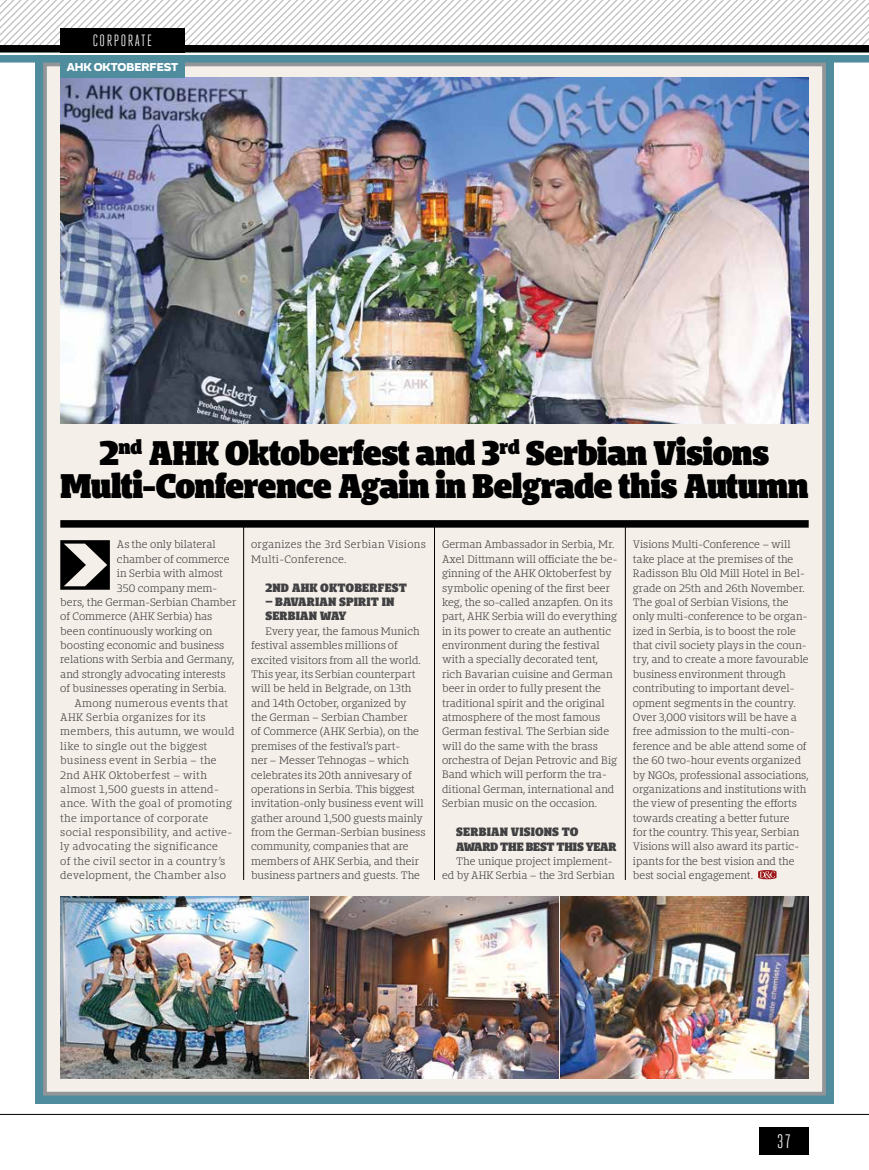
<style>
.page{position:relative;width:869px;height:1170px;background:#fff}
.page>*{position:absolute;margin:0;border:0;box-sizing:border-box;transform-origin:0 0}
.t1{font:900 31.75px/33.2px "Bommer Slab";letter-spacing:-.02em;color:#000;text-align:center}
.t2{font:19.38px "Heroic Condensed";color:#fff}
.t3{font:16.25px "Heroic Condensed";letter-spacing:.1em;color:#fff}
.t4{font:900 11.25px/14.4px "Bommer Slab";letter-spacing:.01em;color:#414042}
.t5{font:900 11.25px/14.4px "Bommer Slab";letter-spacing:-.02em;color:#414042}
.t6{font:700 10.88px "Blanc";color:#fff}
.t7{font:300 10px/14.4px "Bommer Slab";color:#414042}
.t8{font:300 10px/14.4px "Bommer Slab";letter-spacing:.03em;color:#414042}
.t9{font:300 10px "Bommer Slab";letter-spacing:.025em;color:#414042}
.t10{font:300 10px "Bommer Slab";letter-spacing:.02em;color:#414042}
</style>
<div class="page">
<div style="left:758px;top:1127px;width:50px;height:27px;background:#000"></div>
<hr style="left:0;top:1113px;width:868px;height:1px;background:#000">
<div style="left:35px;top:55px;width:798px;height:1048px;background:#4f8d9e"></div>
<div style="left:43px;top:63px;width:782px;height:1032px;background:#f4efe8;border:4px solid #939598"></div>
<svg style="left:60px;top:540px;width:50px;height:49px"></svg>
<svg style="left:758px;top:870px;width:18px;height:9px"></svg>
<hr style="left:434px;top:525px;width:1px;height:354px;background:#000">
<hr style="left:625px;top:525px;width:1px;height:354px;background:#000">
<hr style="left:243px;top:525px;width:1px;height:354px;background:#000">
<div style="left:60px;top:520px;width:748px;height:7px;background:#000"></div>
<img style="left:60px;top:78px;width:748px;height:345px">
<img style="left:60px;top:896px;width:248px;height:182px">
<img style="left:310px;top:896px;width:248px;height:182px">
<img style="left:560px;top:896px;width:248px;height:182px">
<div style="left:60px;top:55px;width:124px;height:23px;background:#4f8d9e"></div>
<svg style="left:0;top:0;width:868px;height:63px"></svg>
<h3 class="t3" style="left:93px;top:31px;width:61px">CORPORATE</h3>
<p class="t6" style="left:67px;top:60px;width:113px">AHK OKTOBERFEST</p>
<h1 class="t1" style="left:60px;top:435px;width:749px">2<sup>nd</sup> AHK Oktoberfest and 3<sup>rd</sup> Serbian Visions<br>Multi-Conference Again in Belgrade this Autumn</h1>
<p class="t7" style="left:117px;top:537px;width:100px">As the only bilateral</p>
<p class="t7" style="left:117px;top:552px;width:114px">chamber of commerce</p>
<p class="t7" style="left:117px;top:566px;width:107px">in Serbia with almost</p>
<p class="t7" style="left:117px;top:580px;width:102px">350 company mem-</p>
<p class="t7" style="left:60px;top:595px;width:178px">bers, the German-Serbian Chamber</p>
<p class="t7" style="left:60px;top:609px;width:153px">of Commerce (AHK Serbia) has</p>
<p class="t7" style="left:60px;top:623px;width:153px">been continuously working on</p>
<p class="t7" style="left:60px;top:638px;width:165px">boosting economic and business</p>
<p class="t7" style="left:60px;top:652px;width:175px">relations with Serbia and Germany,</p>
<p class="t7" style="left:60px;top:667px;width:167px">and strongly advocating interests</p>
<p class="t7" style="left:60px;top:681px;width:168px">of businesses operating in Serbia.</p>
<p class="t10" style="left:74px;top:695px;width:155px">Among numerous events that</p>
<p class="t8" style="left:60px;top:710px;width:147px">AHK Serbia organizes for its</p>
<p class="t8" style="left:60px;top:724px;width:176px">members, this autumn, we would</p>
<p class="t9" style="left:60px;top:738px;width:148px">like to single out the biggest</p>
<p class="t8" style="left:60px;top:753px;width:158px">business event in Serbia – the</p>
<p class="t8" style="left:60px;top:767px;width:148px">2nd AHK Oktoberfest – with</p>
<p class="t8" style="left:60px;top:782px;width:160px">almost 1,500 guests in attend-</p>
<p class="t8" style="left:60px;top:796px;width:173px">ance. With the goal of promoting</p>
<p class="t8" style="left:60px;top:810px;width:149px">the importance of corporate</p>
<p class="t8" style="left:60px;top:825px;width:173px">social responsibility, and active-</p>
<p class="t8" style="left:60px;top:839px;width:159px">ly advocating the significance</p>
<p class="t8" style="left:60px;top:853px;width:167px">of the civil sector in a country’s</p>
<p class="t9" style="left:60px;top:868px;width:167px">development, the Chamber also</p>
<p class="t8" style="left:251px;top:537px;width:176px">organizes the 3rd Serbian Visions<br>Multi-Conference.</p>
<p class="t4" style="left:265px;top:580px;width:143px">2ND AHK OKTOBERFEST</p>
<p class="t4" style="left:265px;top:594px;width:131px">– BAVARIAN SPIRIT IN<br>SERBIAN WAY</p>
<p class="t7" style="left:251px;top:623px;width:176px;text-indent:14px">Every year, the famous Munich festival assembles millions of excited visitors from all the world.<br>This year, its Serbian counterpart will be held in Belgrade, on 13th and 14th October, organized by<br>the German – Serbian Chamber<br>of Commerce (AHK Serbia), on the premises of the festival’s part-<br>ner – Messer Tehnogas – which celebrates its 20th annivesary of operations in Serbia. This biggest invitation-only business event will gather around 1,500 guests mainly from the German-Serbian business community, companies that are members of AHK Serbia, and their business partners and guests. The</p>
<p class="t7" style="left:442px;top:537px;width:177px">German Ambassador in Serbia, Mr.<br>Axel Dittmann will officiate the be&shy;ginning of the AHK Oktoberfest by symbolic opening of the first beer keg, the so-called anzapfen. On its part, AHK Serbia will do everything in its power to create an authentic environment during the festival with a specially decorated tent, rich Bavarian cuisine and German beer in order to fully present the traditional spirit and the original atmosphere of the most famous German festival. The Serbian side will do the same with the brass orchestra of Dejan Petrovic and Big Band which will perform the tra&shy;ditional German, international and Serbian music on the occasion.</p>
<p class="t5" style="left:456px;top:824px;width:162px">SERBIAN VISIONS TO<br>AWARD THE BEST THIS YEAR</p>
<p class="t7" style="left:442px;top:853px;width:174px;text-align:right">The unique project implement-<br>ed by AHK Serbia – the 3rd Serbian</p>
<p class="t7" style="left:632px;top:537px;width:177px">Visions Multi-Conference – will take place at the premises of the Radisson Blu Old Mill Hotel in Bel&shy;grade on 25th and 26th November.<br>The goal of Serbian Visions, the only multi-conference to be organ&shy;ized in Serbia, is to boost the role that civil society plays in the coun&shy;try, and to create a more favourable business environment through contributing to important devel&shy;opment segments in the country.<br>Over 3,000 visitors will be have a free admission to the multi-con&shy;ference and be able attend some of the 60 two-hour events organized by NGOs, professional associations, organizations and institutions with the view of presenting the efforts towards creating a better future<br>for the country. This year, Serbian Visions will also award its partic&shy;ipants for the best vision and the best social engagement.</p>
<h2 class="t2" style="left:776px;top:1130px;width:15px">37</h2>
</div>
